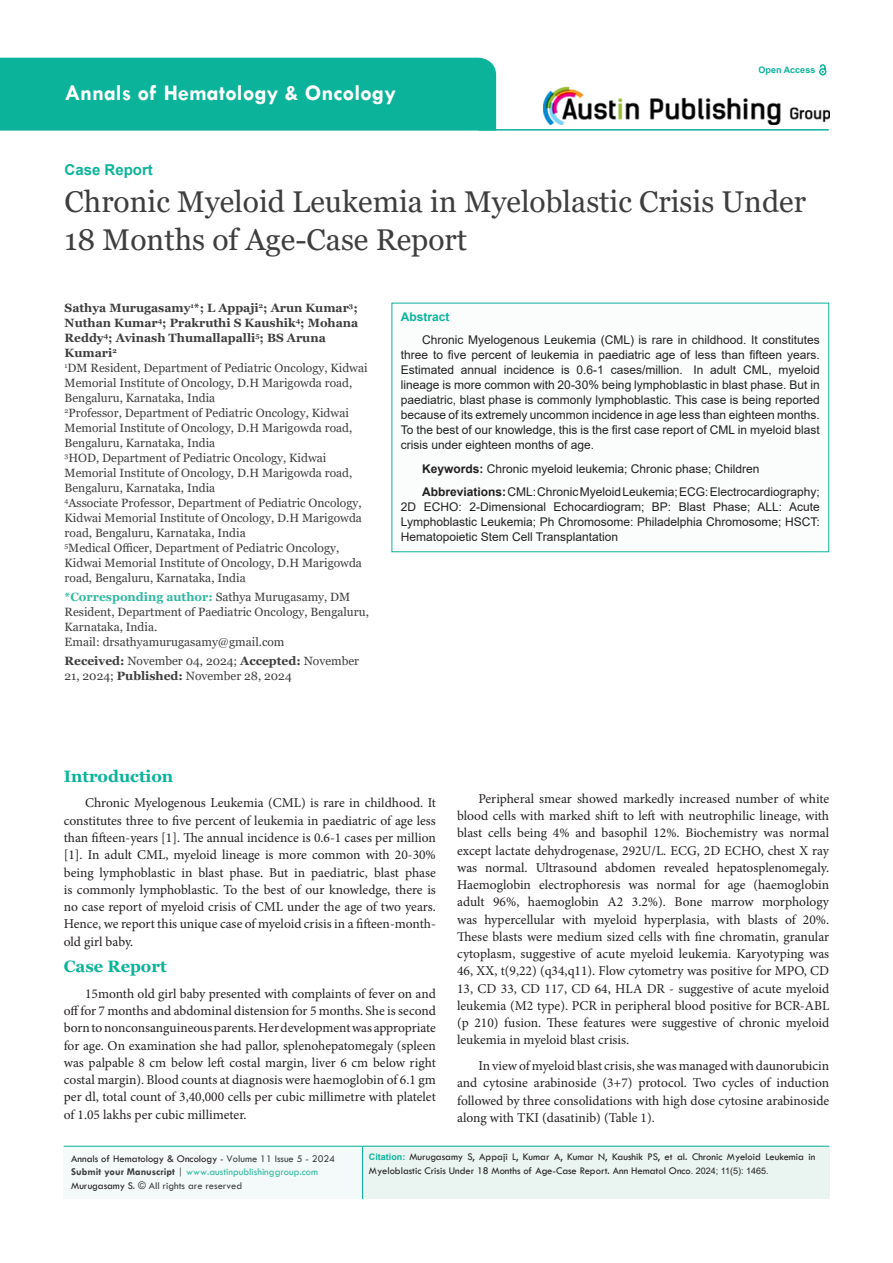
<style>
.page{position:relative;width:893px;height:1263px;background:#fff}
.page>*{position:absolute;margin:0;border:0;box-sizing:border-box;transform-origin:0 0}
.t1{font:30px/37.5px "Georgia";color:#3e3e3f}
.t2{font:700 22.5px "Tw Cen";color:#fff}
.t3{font:700 16.5px "Georgia";color:#0cb39b}
.t4{font:700 15px "Arial";color:#0cb39b}
.t5{font:13.5px/17.2px "Minion Pro";color:#231f20;text-align:justify}
.t6{font:12px/15px "Georgia";color:#3e3e3f}
.t7{font:12px/15px "Arial";color:#231f20;text-align:justify}
.t8{font:700 12px/15px "Georgia";color:#3e3e3f}
.t9{font:700 12px "Arial";color:#0cb39b}
.t10{font:10.5px/13.5px "Tw Cen";color:#231f20}
.t11{font:10.5px "Tw Cen";color:#32b8a3}
.t12{font:10.5px "Tw Cen";color:#3e3e3f}
.t13{font:700 9px "Arial";color:#0cb39b}
.s1{font-weight:700;color:#32b8a3}
.s2{font-weight:700}
.s3{color:#3e3e3f}
.s4{font-weight:700;color:#3e3e3f}
.s5{color:#231f20}
.s6{font-family:"Arial";font-weight:700;font-size:9px;color:#0cb39b}
.s7{font-family:"Arial";font-size:9px}
</style>
<div class="page">
<div style="left:64px;top:1146px;width:298px;height:53px;background:#f3faf9"></div>
<div style="left:363px;top:1146px;width:466px;height:53px;background:#eaf5f2"></div>
<hr style="left:64px;top:1146px;width:765px;height:1px;background:#0cb39b">
<hr style="left:362px;top:1146px;width:1px;height:53px;background:#0cb39b">
<div style="left:0;top:58px;width:496px;height:73px;background:#0cb39b"></div>
<hr style="left:478px;top:129px;width:351px;height:2px;background:#0cb39b">
<div style="left:819px;top:68px;width:7px;height:7px;border:2px solid #0cb39b;border-radius:50%"></div>
<svg style="left:819px;top:64px;width:7px;height:9px"></svg>
<div style="left:392px;top:303px;width:437px;height:249px;background:#fafdfc"></div>
<img style="left:543px;top:86px;width:287px;height:39px">
<p class="t2" style="left:65px;top:80px;width:333px">Annals of Hematology &amp; Oncology</p>
<p class="t13" style="left:759px;top:64px;width:58px">Open Access</p>
<p class="t4" style="left:65px;top:159px;width:90px">Case Report</p>
<p class="t1" style="left:65px;top:184px;width:743px">Chronic Myeloid Leukemia in Myeloblastic Crisis Under<br>18 Months of Age-Case Report</p>
<p class="t8" style="left:65px;top:300px;width:295px">Sathya Murugasamy<sup>1</sup>*; L Appaji<sup>2</sup>; Arun Kumar<sup>3</sup>; Nuthan Kumar<sup>4</sup>; Prakruthi S Kaushik<sup>4</sup>; Mohana Reddy<sup>4</sup>; Avinash Thumallapalli<sup>5</sup>; BS Aruna Kumari<sup>2</sup></p>
<p class="t6" style="left:65px;top:360px;width:305px"><sup>1</sup>DM Resident, Department of Pediatric Oncology, Kidwai<br>Memorial Institute of Oncology, D.H Marigowda road,<br>Bengaluru, Karnataka, India</p>
<p class="t6" style="left:65px;top:405px;width:289px"><sup>2</sup>Professor, Department of Pediatric Oncology, Kidwai<br>Memorial Institute of Oncology, D.H Marigowda road,<br>Bengaluru, Karnataka, India</p>
<p class="t6" style="left:65px;top:450px;width:289px"><sup>3</sup>HOD, Department of Pediatric Oncology, Kidwai<br>Memorial Institute of Oncology, D.H Marigowda road,<br>Bengaluru, Karnataka, India</p>
<p class="t6" style="left:65px;top:495px;width:299px;text-align:justify"><sup>4</sup>Associate Professor, Department of Pediatric Oncology, Kidwai Memorial Institute of Oncology, D.H Marigowda road, Bengaluru, Karnataka, India</p>
<p class="t6" style="left:65px;top:540px;width:299px"><sup>5</sup>Medical Officer, Department of Pediatric Oncology,<br>Kidwai Memorial Institute of Oncology, D.H Marigowda road, Bengaluru, Karnataka, India</p>
<p class="t6" style="left:65px;top:590px;width:306px"><span class="s1">*Corresponding author:</span> Sathya Murugasamy, DM<br>Resident, Department of Paediatric Oncology, Bengaluru,<br>Karnataka, India.</p>
<p class="t6" style="left:65px;top:635px;width:221px">Email: drsathyamurugasamy@gmail.com</p>
<p class="t6" style="left:65px;top:654px;width:296px"><span class="s2">Received:</span> November 04, 2024; <span class="s2">Accepted:</span> November<br>21, 2024; <span class="s2">Published:</span> November 28, 2024</p>
<p class="t9" style="left:401px;top:308px;width:50px">Abstract</p>
<p class="t7" style="left:401px;top:332px;width:421px;text-indent:21px">Chronic Myelogenous Leukemia (CML) is rare in childhood. It constitutes three to five percent of leukemia in paediatric age of less than fifteen years.<br>Estimated annual incidence is 0.6-1 cases/million. In adult CML, myeloid lineage is more common with 20-30% being lymphoblastic in blast phase. But in paediatric, blast phase is commonly lymphoblastic. This case is being reported because of its extremely uncommon incidence in age less than eighteen months.<br>To the best of our knowledge, this is the first case report of CML in myeloid blast crisis under eighteen months of age.</p>
<p class="t7" style="left:422px;top:461px;width:339px"><span class="s2">Keywords:</span> Chronic myeloid leukemia; Chronic phase; Children</p>
<p class="t7" style="left:401px;top:484px;width:421px;text-indent:21px"><span class="s2">Abbreviations:</span> CML: Chronic Myeloid Leukemia; ECG: Electrocardiography; 2D ECHO: 2-Dimensional Echocardiogram; BP: Blast Phase; ALL: Acute Lymphoblastic Leukemia; Ph Chromosome: Philadelphia Chromosome; HSCT:<br>Hematopoietic Stem Cell Transplantation</p>
<p class="t3" style="left:64px;top:765px;width:111px">Introduction</p>
<p class="t5" style="left:64px;top:795px;width:374px;text-indent:21px">Chronic Myelogenous Leukemia (CML) is rare in childhood. It constitutes three to five percent of leukemia in paediatric of age less than fifteen-years [1]. The annual incidence is 0.6-1 cases per million [1]. In adult CML, myeloid lineage is more common with 20-30% being lymphoblastic in blast phase. But in paediatric, blast phase is commonly lymphoblastic. To the best of our knowledge, there is no case report of myeloid crisis of CML under the age of two years.<br>Hence, we report this unique case of myeloid crisis in a fifteen-month&shy;old girl baby.</p>
<p class="t3" style="left:64px;top:956px;width:104px">Case Report</p>
<p class="t5" style="left:64px;top:985px;width:374px;text-indent:21px">15month old girl baby presented with complaints of fever on and off for 7 months and abdominal distension for 5 months. She is second born to nonconsanguineous parents. Her development was appropriate for age. On examination she had pallor, splenohepatomegaly (spleen was palpable 8 cm below left costal margin, liver 6 cm below right costal margin). Blood counts at diagnosis were haemoglobin of 6.1 gm per dl, total count of 3,40,000 cells per cubic millimetre with platelet of 1.05 lakhs per cubic millimeter.</p>
<p class="t5" style="left:457px;top:790px;width:374px;text-indent:21px">Peripheral smear showed markedly increased number of white blood cells with marked shift to left with neutrophilic lineage, with blast cells being 4% and basophil 12%. Biochemistry was normal except lactate dehydrogenase, 292U/L. ECG, 2D ECHO, chest X ray was normal. Ultrasound abdomen revealed hepatosplenomegaly.<br>Haemoglobin electrophoresis was normal for age (haemoglobin adult 96%, haemoglobin A2 3.2%). Bone marrow morphology was hypercellular with myeloid hyperplasia, with blasts of 20%.<br>These blasts were medium sized cells with fine chromatin, granular cytoplasm, suggestive of acute myeloid leukemia. Karyotyping was 46, XX, t(9,22) (q34,q11). Flow cytometry was positive for MPO, CD 13, CD 33, CD 117, CD 64, HLA DR - suggestive of acute myeloid leukemia (M2 type). PCR in peripheral blood positive for BCR-ABL (p 210) fusion. These features were suggestive of chronic myeloid leukemia in myeloid blast crisis.</p>
<p class="t5" style="left:457px;top:1057px;width:374px;text-indent:21px">In view of myeloid blast crisis, she was managed with daunorubicin and cytosine arabinoside (3+7) protocol. Two cycles of induction followed by three consolidations with high dose cytosine arabinoside along with TKI (dasatinib) (Table 1).</p>
<p class="t10" style="left:71px;top:1152px;width:265px">Annals of Hematology &amp; Oncology <span class="s3">- Volume 11 Issue 5 - 2024</span></p>
<p class="t11" style="left:71px;top:1166px;width:248px"><span class="s4">Submit your Manuscript</span> <span class="s3">|</span> www.austinpublishinggroup.com</p>
<p class="t12" style="left:71px;top:1179px;width:172px"><span class="s5">Murugasamy S</span>. © All rights are reserved</p>
<p class="t10" style="left:369px;top:1150px;width:448px"><span class="s6">Citation:</span> Murugasamy S, Appaji L, Kumar A, Kumar N, Kaushik PS, et al. Chronic Myeloid Leukemia in<br>Myeloblastic Crisis Under 18 Months of Age-Case Report. Ann Hematol Onco<span class="s7">. 2024; 11(5): 1465.</span></p>
</div>
